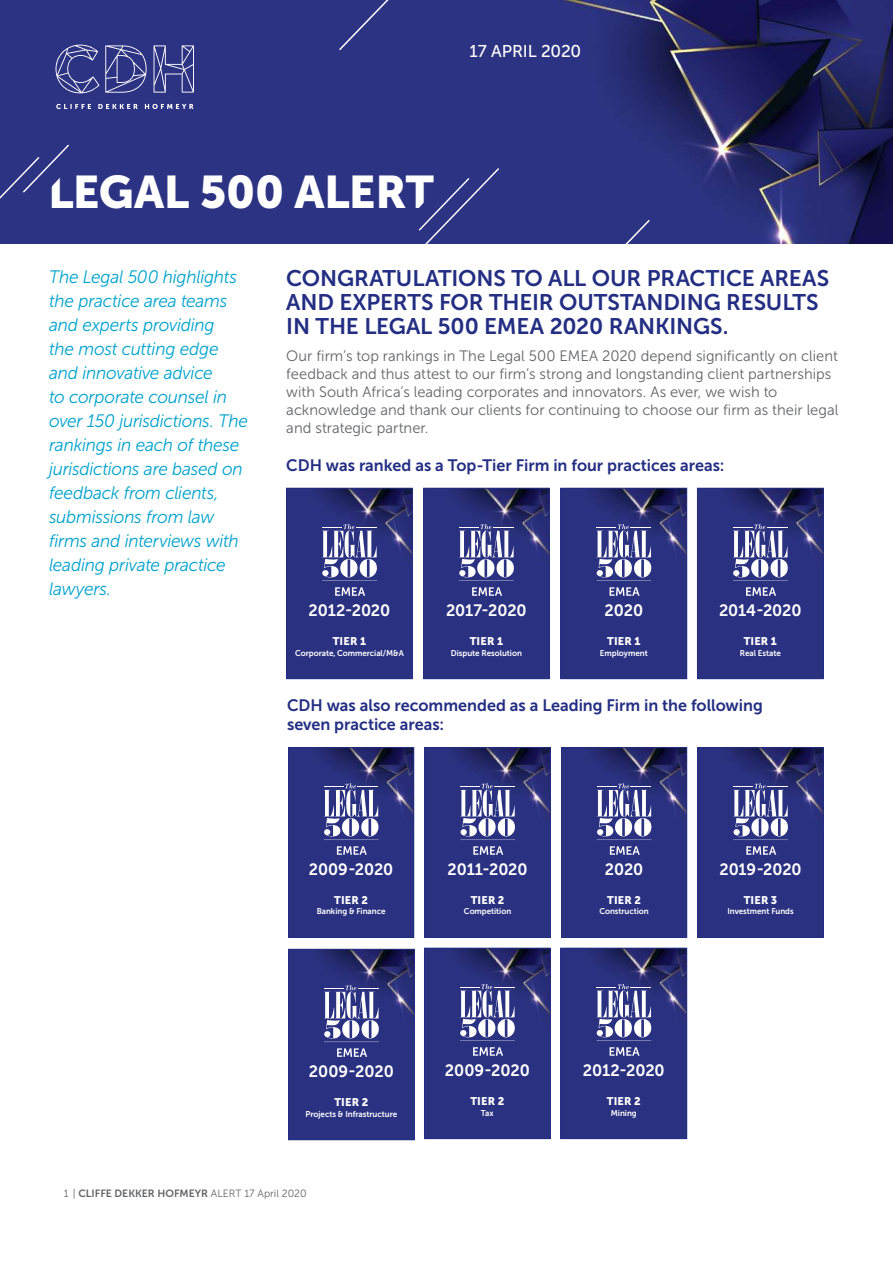
<style>
.page{position:relative;width:893px;height:1263px;background:#fff}
.page>*{position:absolute;margin:0;border:0;box-sizing:border-box;transform-origin:0 0}
.t1{font:45.45px "Museo Sans 900";letter-spacing:-.01em;color:#fff}
.t2{font:22.5px/24px "Museo Sans 700";letter-spacing:-.005em;color:#232e83}
.t3{font:italic 18px/24px "Museo Sans 300";letter-spacing:-.015em;color:#00a3cd;scale:.96 1}
.t4{font:17.1px "Museo Sans 500";letter-spacing:-.01em;color:#fff}
.t5{font:16.5px/19px "Museo Sans 700";color:#232e83}
.t6{font:16.35px "Museo Sans 700";letter-spacing:-.005em;color:#fff}
.t7{font:15px/18px "Museo Sans 300";letter-spacing:.005em;color:#636466}
.t8{font:11.1px "Museo Sans 900";letter-spacing:.01em;color:#fff}
.t9{font:10.5px "Museo Sans 700";color:#636466}
.t10{font:8.4px "Museo Sans 700";letter-spacing:-.005em;color:#fff;scale:.96 1}
.s1{font-family:"Museo Sans 300"}
</style>
<div class="page">
<img style="left:425px;top:490px;width:123px;height:187px">
<div style="left:423px;top:488px;width:127px;height:191px;border:1px solid #232e83"></div>
<svg style="left:459px;top:524px;width:55px;height:54px"></svg>
<hr style="left:459px;top:581px;width:55px;height:1px;background:#fff">
<svg style="left:472px;top:587px;width:30px;height:9px"></svg>
<img style="left:0;top:0;width:893px;height:243px">
<svg style="left:56px;top:104px;width:137px;height:5px"></svg>
<svg style="left:56px;top:45px;width:43px;height:48px;background:#4d5396"></svg>
<svg style="left:105px;top:45px;width:42px;height:48px;background:#515698"></svg>
<svg style="left:154px;top:45px;width:40px;height:48px;background:#53599a"></svg>
<div style="left:337px;top:0;width:64px;height:52px;background:#2c3383"></div>
<div style="left:0;top:143px;width:71px;height:101px;background:#2c3383"></div>
<div style="left:397px;top:166px;width:104px;height:78px;background:#2c3383"></div>
<svg style="left:603px;top:218px;width:48px;height:26px"></svg>
<img style="left:288px;top:490px;width:123px;height:187px">
<div style="left:286px;top:488px;width:127px;height:191px;border:1px solid #232e83"></div>
<svg style="left:322px;top:524px;width:55px;height:54px"></svg>
<hr style="left:322px;top:581px;width:55px;height:1px;background:#fff">
<svg style="left:335px;top:587px;width:30px;height:9px"></svg>
<img style="left:563px;top:490px;width:122px;height:187px">
<div style="left:561px;top:488px;width:126px;height:191px;border:1px solid #232e83"></div>
<svg style="left:596px;top:524px;width:55px;height:54px"></svg>
<hr style="left:596px;top:581px;width:55px;height:1px;background:#fff">
<svg style="left:610px;top:587px;width:30px;height:9px"></svg>
<img style="left:699px;top:490px;width:122px;height:187px">
<div style="left:697px;top:488px;width:126px;height:191px;border:1px solid #232e83"></div>
<svg style="left:733px;top:524px;width:55px;height:54px"></svg>
<hr style="left:733px;top:581px;width:55px;height:1px;background:#fff">
<svg style="left:746px;top:587px;width:30px;height:9px"></svg>
<img style="left:290px;top:749px;width:122px;height:186px">
<div style="left:288px;top:747px;width:126px;height:190px;border:1px solid #232e83"></div>
<svg style="left:324px;top:783px;width:54px;height:54px"></svg>
<hr style="left:324px;top:840px;width:54px;height:1px;background:#fff">
<svg style="left:337px;top:846px;width:30px;height:9px"></svg>
<img style="left:427px;top:749px;width:121px;height:186px">
<div style="left:425px;top:747px;width:125px;height:190px;border:1px solid #232e83"></div>
<svg style="left:460px;top:783px;width:55px;height:54px"></svg>
<hr style="left:460px;top:840px;width:55px;height:1px;background:#fff">
<svg style="left:473px;top:846px;width:30px;height:9px"></svg>
<img style="left:563px;top:749px;width:122px;height:186px">
<div style="left:561px;top:747px;width:126px;height:190px;border:1px solid #232e83"></div>
<svg style="left:597px;top:783px;width:54px;height:54px"></svg>
<hr style="left:597px;top:840px;width:54px;height:1px;background:#fff">
<svg style="left:610px;top:846px;width:30px;height:9px"></svg>
<img style="left:700px;top:749px;width:121px;height:186px">
<div style="left:698px;top:747px;width:125px;height:190px;border:1px solid #232e83"></div>
<svg style="left:733px;top:783px;width:55px;height:54px"></svg>
<hr style="left:733px;top:840px;width:55px;height:1px;background:#fff">
<svg style="left:746px;top:846px;width:30px;height:9px"></svg>
<img style="left:290px;top:951px;width:122px;height:187px">
<div style="left:288px;top:949px;width:126px;height:191px;border:1px solid #232e83"></div>
<svg style="left:324px;top:985px;width:55px;height:54px"></svg>
<hr style="left:324px;top:1042px;width:55px;height:1px;background:#fff">
<svg style="left:337px;top:1048px;width:30px;height:9px"></svg>
<img style="left:563px;top:950px;width:122px;height:187px">
<div style="left:561px;top:948px;width:126px;height:191px;border:1px solid #232e83"></div>
<svg style="left:596px;top:984px;width:55px;height:54px"></svg>
<hr style="left:596px;top:1040px;width:55px;height:1px;background:#fff">
<svg style="left:610px;top:1047px;width:30px;height:9px"></svg>
<img style="left:426px;top:950px;width:122px;height:187px">
<div style="left:424px;top:948px;width:126px;height:191px;border:1px solid #232e83"></div>
<svg style="left:460px;top:984px;width:55px;height:54px"></svg>
<hr style="left:460px;top:1040px;width:55px;height:1px;background:#fff">
<svg style="left:473px;top:1047px;width:30px;height:9px"></svg>
<p class="t4" style="left:469px;top:42px;width:113px">17 APRIL 2020</p>
<h1 class="t1" style="left:48px;top:166px;width:387px">LEGAL 500 ALERT</h1>
<p class="t3" style="left:49px;top:265px;width:209px">The Legal 500 highlights the practice area teams and experts providing<br>the most cutting edge and innovative advice<br>to corporate counsel in over 150 jurisdictions. The rankings in each of these jurisdictions are based on feedback from clients, submissions from law firms and interviews with leading private practice lawyers.</p>
<h2 class="t2" style="left:286px;top:266px;width:544px">CONGRATULATIONS TO ALL OUR PRACTICE AREAS<br>AND EXPERTS FOR THEIR OUTSTANDING RESULTS<br>IN THE LEGAL 500 EMEA 2020 RANKINGS.</h2>
<p class="t7" style="left:286px;top:347px;width:554px">Our firm’s top rankings in The Legal 500 EMEA 2020 depend significantly on client feedback and thus attest to our firm’s strong and longstanding client partnerships with South Africa’s leading corporates and innovators. As ever, we wish to acknowledge and thank our clients for continuing to choose our firm as their legal and strategic partner.</p>
<p class="t5" style="left:286px;top:455px;width:440px">CDH was ranked as a Top-Tier Firm in four practices areas:</p>
<p class="t6" style="left:309px;top:601px;width:83px">2012-2020</p>
<p class="t8" style="left:333px;top:635px;width:35px">TIER 1</p>
<p class="t10" style="left:295px;top:648px;width:115px">Corporate, Commercial/M&amp;A</p>
<p class="t6" style="left:446px;top:601px;width:82px">2017-2020</p>
<p class="t8" style="left:470px;top:635px;width:35px">TIER 1</p>
<p class="t10" style="left:451px;top:648px;width:76px">Dispute Resolution</p>
<p class="t6" style="left:605px;top:601px;width:40px">2020</p>
<p class="t8" style="left:607px;top:635px;width:35px">TIER 1</p>
<p class="t10" style="left:600px;top:648px;width:51px">Employment</p>
<p class="t6" style="left:719px;top:601px;width:84px">2014-2020</p>
<p class="t8" style="left:744px;top:635px;width:35px">TIER 1</p>
<p class="t10" style="left:740px;top:648px;width:44px">Real Estate</p>
<p class="t5" style="left:287px;top:696px;width:477px">CDH was also recommended as a Leading Firm in the following seven practice areas:</p>
<p class="t6" style="left:309px;top:860px;width:86px">2009-2020</p>
<p class="t8" style="left:334px;top:894px;width:35px">TIER 2</p>
<p class="t10" style="left:317px;top:907px;width:73px">Banking &amp; Finance</p>
<p class="t6" style="left:448px;top:860px;width:81px">2011-2020</p>
<p class="t8" style="left:471px;top:894px;width:35px">TIER 2</p>
<p class="t10" style="left:464px;top:907px;width:51px">Competition</p>
<p class="t6" style="left:605px;top:860px;width:40px">2020</p>
<p class="t8" style="left:607px;top:894px;width:35px">TIER 2</p>
<p class="t10" style="left:599px;top:907px;width:53px">Construction</p>
<p class="t6" style="left:719px;top:860px;width:84px">2019-2020</p>
<p class="t8" style="left:744px;top:894px;width:35px">TIER 3</p>
<p class="t10" style="left:727px;top:907px;width:71px">Investment Funds</p>
<p class="t6" style="left:309px;top:1062px;width:86px">2009-2020</p>
<p class="t8" style="left:334px;top:1096px;width:35px">TIER 2</p>
<p class="t10" style="left:305px;top:1109px;width:97px">Projects &amp; Infrastructure</p>
<p class="t6" style="left:445px;top:1061px;width:86px">2009-2020</p>
<p class="t8" style="left:470px;top:1095px;width:35px">TIER 2</p>
<p class="t10" style="left:481px;top:1108px;width:15px">Tax</p>
<p class="t6" style="left:583px;top:1061px;width:83px">2012-2020</p>
<p class="t8" style="left:607px;top:1095px;width:35px">TIER 2</p>
<p class="t10" style="left:611px;top:1108px;width:29px">Mining</p>
<p class="t9" style="left:64px;top:1187px;width:244px"><span class="s1">1 |</span> CLIFFE DEKKER HOFMEYR <span class="s1">ALERT 17 April 2020</span></p>
</div>
